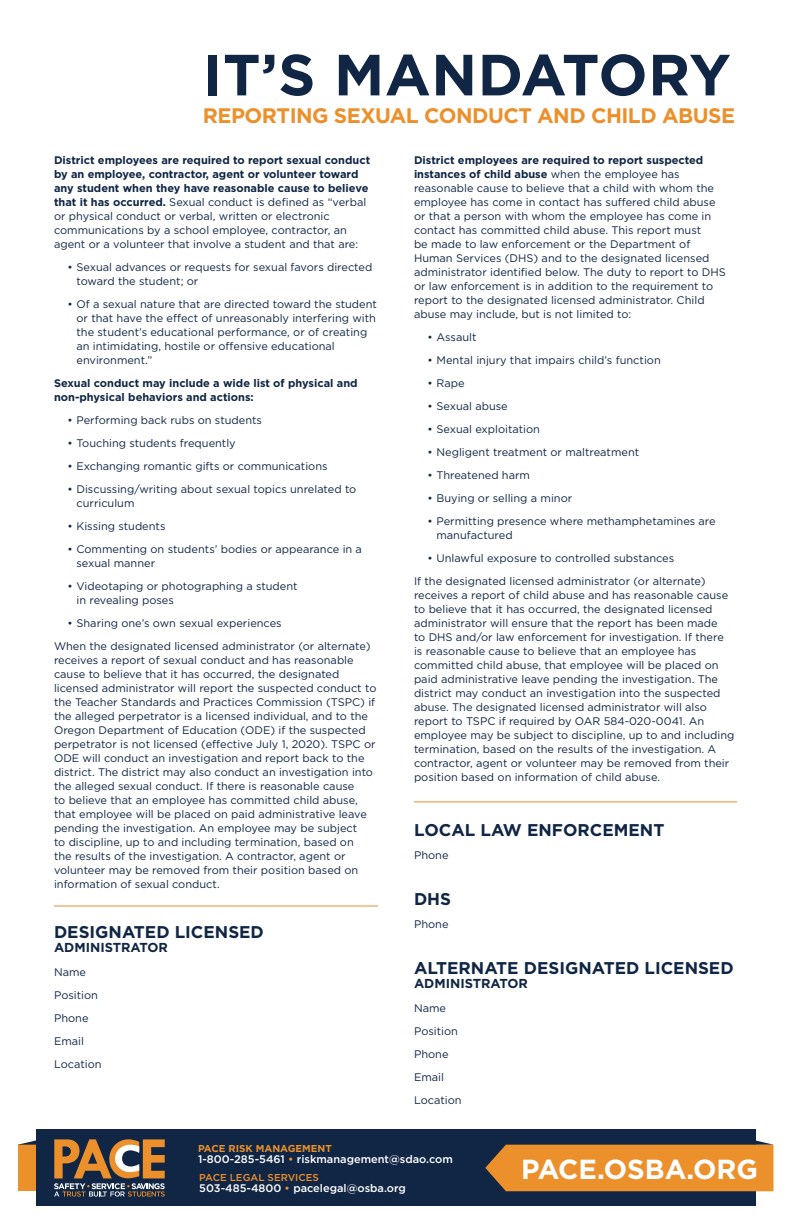
<style>
.page{position:relative;width:792px;height:1224px;background:#fff}
.page>*{position:absolute;margin:0;border:0;box-sizing:border-box;transform-origin:0 0}
.HEAD_-_subheader{font:700 58px "Gotham";letter-spacing:.01em;color:#102644}
.t1{font:700 27.6px "Gotham";color:#fff}
.HEAD_-_subheader-2{font:700 21px "Gotham";letter-spacing:-.025em;color:#ec902c}
.t2{font:700 17px "Gotham";color:#102644}
.t3{font:700 13px "Gotham";color:#102644}
.Bullets{font:11px/14px "Gotham";color:#102644}
.t4{font:700 11px/14px "Gotham";color:#102644}
.HEAD_-_title{font:500 11px "Gotham";color:#fff}
.HEAD_-_title-2{font:700 10px "Gotham";color:#ec902c}
.HEAD_-_title-3{font:500 10px "Gotham";color:#ec902c}
.s1{font-weight:700}
.s2{color:#ec902c}
</style>
<div class="page">
<hr style="left:54px;top:906px;width:324px;height:1px;background:#ec902c">
<hr style="left:414px;top:802px;width:323px;height:1px;background:#ec902c">
<div style="left:36px;top:1130px;width:720px;height:76px;background:#102644"></div>
<div style="left:18px;top:1145px;width:18px;height:46px;background:#ec902c"></div>
<svg style="left:54px;top:1139px;width:111px;height:58px"></svg>
<svg style="left:18px;top:1140px;width:18px;height:5px"></svg>
<svg style="left:485px;top:1140px;width:289px;height:51px;background:#d1832f"></svg>
<p class="HEAD_-_subheader" style="left:203px;top:36px;width:529px">IT’S MANDATORY</p>
<p class="HEAD_-_subheader-2" style="left:203px;top:102px;width:534px">REPORTING SEXUAL CONDUCT AND CHILD ABUSE</p>
<p class="Bullets" style="left:54px;top:152px;width:318px"><span class="s1">District employees are required to report sexual conduct by an employee, contractor, agent or volunteer toward any student when they have reasonable cause to believe that it has occurred.</span> Sexual conduct is defined as “verbal or physical conduct or verbal, written or electronic communications by a school employee, contractor, an agent or a volunteer that involve a student and that are:</p>
<p class="Bullets" style="left:76px;top:259px;width:297px;text-indent:-9px">• Sexual advances or requests for sexual favors directed toward the student; or</p>
<p class="Bullets" style="left:76px;top:296px;width:302px;text-indent:-9px">• Of a sexual nature that are directed toward the student or that have the effect of unreasonably interfering with the student’s educational performance, or of creating an intimidating, hostile or offensive educational environment.”</p>
<p class="t4" style="left:54px;top:376px;width:305px">Sexual conduct may include a wide list of physical and non-physical behaviors and actions:</p>
<p class="Bullets" style="left:68px;top:412px;width:196px">• Performing back rubs on students</p>
<p class="Bullets" style="left:68px;top:435px;width:170px">• Touching students frequently</p>
<p class="Bullets" style="left:68px;top:458px;width:262px">• Exchanging romantic gifts or communications</p>
<p class="Bullets" style="left:76px;top:481px;width:281px;text-indent:-9px">• Discussing/writing about sexual topics unrelated to curriculum</p>
<p class="Bullets" style="left:68px;top:518px;width:100px">• Kissing students</p>
<p class="Bullets" style="left:76px;top:541px;width:287px;text-indent:-9px">• Commenting on students’ bodies or appearance in a sexual manner</p>
<p class="Bullets" style="left:76px;top:578px;width:223px;text-indent:-9px">• Videotaping or photographing a student in revealing poses</p>
<p class="Bullets" style="left:68px;top:615px;width:216px">• Sharing one’s own sexual experiences</p>
<p class="Bullets" style="left:54px;top:638px;width:324px">When the designated licensed administrator (or alternate) receives a report of sexual conduct and has reasonable cause to believe that it has occurred, the designated licensed administrator will report the suspected conduct to the Teacher Standards and Practices Commission (TSPC) if the alleged perpetrator is a licensed individual, and to the Oregon Department of Education (ODE) if the suspected perpetrator is not licensed (effective July 1, 2020). TSPC or ODE will conduct an investigation and report back to the district. The district may also conduct an investigation into the alleged sexual conduct. If there is reasonable cause<br>to believe that an employee has committed child abuse, that employee will be placed on paid administrative leave pending the investigation. An employee may be subject<br>to discipline, up to and including termination, based on<br>the results of the investigation. A contractor, agent or volunteer may be removed from their position based on information of sexual conduct.</p>
<p class="Bullets" style="left:414px;top:152px;width:313px"><span class="s1">District employees are required to report suspected instances of child abuse</span> when the employee has reasonable cause to believe that a child with whom the employee has come in contact has suffered child abuse or that a person with whom the employee has come in contact has committed child abuse. This report must<br>be made to law enforcement or the Department of Human Services (DHS) and to the designated licensed administrator identified below. The duty to report to DHS or law enforcement is in addition to the requirement to report to the designated licensed administrator. Child abuse may include, but is not limited to:</p>
<p class="Bullets" style="left:428px;top:329px;width:51px">• Assault</p>
<p class="Bullets" style="left:428px;top:352px;width:235px">• Mental injury that impairs child’s function</p>
<p class="Bullets" style="left:428px;top:375px;width:39px">• Rape</p>
<p class="Bullets" style="left:428px;top:398px;width:82px">• Sexual abuse</p>
<p class="Bullets" style="left:428px;top:421px;width:114px">• Sexual exploitation</p>
<p class="Bullets" style="left:428px;top:444px;width:213px">• Negligent treatment or maltreatment</p>
<p class="Bullets" style="left:428px;top:467px;width:104px">• Threatened harm</p>
<p class="Bullets" style="left:428px;top:490px;width:146px">• Buying or selling a minor</p>
<p class="Bullets" style="left:436px;top:513px;width:281px;text-indent:-9px">• Permitting presence where methamphetamines are manufactured</p>
<p class="Bullets" style="left:428px;top:550px;width:248px">• Unlawful exposure to controlled substances</p>
<p class="Bullets" style="left:414px;top:573px;width:322px">If the designated licensed administrator (or alternate) receives a report of child abuse and has reasonable cause to believe that it has occurred, the designated licensed administrator will ensure that the report has been made<br>to DHS and/or law enforcement for investigation. If there is reasonable cause to believe that an employee has committed child abuse, that employee will be placed on paid administrative leave pending the investigation. The district may conduct an investigation into the suspected abuse. The designated licensed administrator will also report to TSPC if required by OAR 584-020-0041. An employee may be subject to discipline, up to and including termination, based on the results of the investigation. A contractor, agent or volunteer may be removed from their position based on information of child abuse.</p>
<p class="t2" style="left:414px;top:818px;width:252px">LOCAL LAW ENFORCEMENT</p>
<p class="Bullets" style="left:414px;top:848px;width:36px">Phone</p>
<p class="t2" style="left:414px;top:887px;width:39px">DHS</p>
<p class="Bullets" style="left:414px;top:917px;width:36px">Phone</p>
<p class="t2" style="left:414px;top:956px;width:321px">ALTERNATE DESIGNATED LICENSED</p>
<p class="t3" style="left:414px;top:975px;width:116px">ADMINISTRATOR</p>
<p class="Bullets" style="left:414px;top:996px;width:49px;line-height:23px">Name<br>Position<br>Phone<br>Email<br>Location</p>
<p class="t2" style="left:54px;top:921px;width:211px">DESIGNATED LICENSED</p>
<p class="t3" style="left:54px;top:939px;width:116px">ADMINISTRATOR</p>
<p class="Bullets" style="left:54px;top:961px;width:49px;line-height:23px">Name<br>Position<br>Phone<br>Email<br>Location</p>
<p class="HEAD_-_title-2" style="left:198px;top:1142px;width:136px">PACE RISK MANAGEMENT</p>
<p class="HEAD_-_title" style="left:198px;top:1152px;width:256px">1-800-285-5461 <span class="s2">•</span> riskmanagement@sdao.com</p>
<p class="HEAD_-_title-3" style="left:199px;top:1171px;width:121px">PACE LEGAL SERVICES</p>
<p class="HEAD_-_title" style="left:199px;top:1181px;width:208px">503-485-4800 <span class="s2">•</span> pacelegal@osba.org</p>
<p class="t1" style="left:521px;top:1151px;width:238px">PACE.OSBA.ORG</p>
</div>
